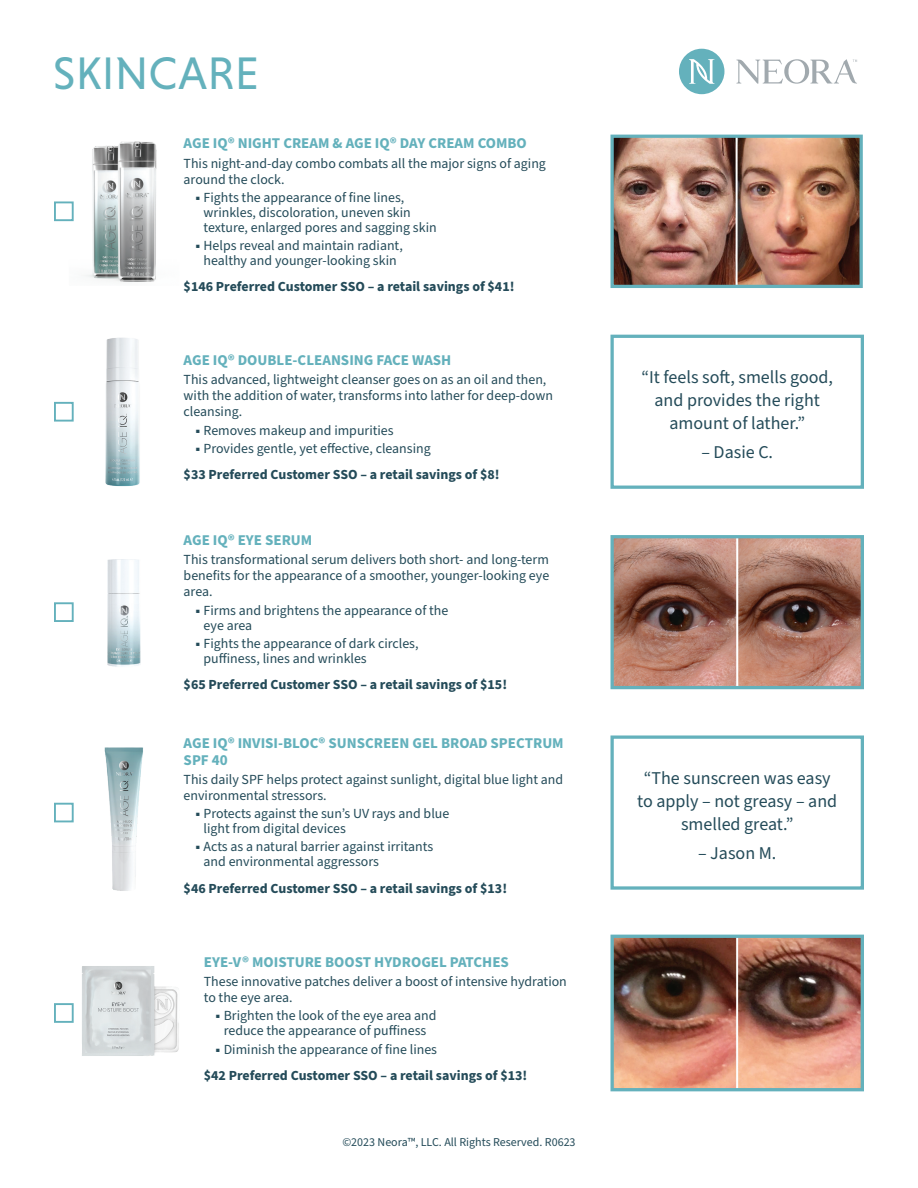
<style>
.page{position:relative;width:918px;height:1188px;background:#fff}
.page>*{position:absolute;margin:0;border:0;box-sizing:border-box;transform-origin:0 0}
.t1{font:46.35px "Niveau Grotesk";letter-spacing:.015em;color:#64b1bc}
.t2{font:18px/22.8px "Source Sans Pro";color:#244b59;text-align:center}
.t3{font:700 15px/17.1px "Source Sans Pro";color:#64b1bc}
.t4{font:13.95px/15px "Source Sans Pro";color:#244b59}
.t5{font:700 13.95px "Source Sans Pro";color:#244b59}
.t6{font:12px "Source Sans Pro";color:#244b59}
</style>
<div class="page">
<img style="left:68px;top:141px;width:89px;height:141px">
<img style="left:610px;top:134px;width:253px;height:154px">
<div style="left:54px;top:201px;width:20px;height:20px;border:2px solid #64b1bc"></div>
<svg style="left:610px;top:334px;width:254px;height:155px"></svg>
<div style="left:54px;top:402px;width:20px;height:20px;border:2px solid #64b1bc"></div>
<img style="left:105px;top:337px;width:35px;height:150px">
<svg style="left:610px;top:535px;width:254px;height:155px;background:#9c7568"></svg>
<div style="left:54px;top:602px;width:20px;height:20px;border:2px solid #64b1bc"></div>
<img style="left:107px;top:559px;width:34px;height:108px">
<svg style="left:610px;top:735px;width:254px;height:155px"></svg>
<div style="left:54px;top:803px;width:20px;height:19px;border:2px solid #64b1bc"></div>
<img style="left:104px;top:747px;width:39px;height:144px">
<img style="left:610px;top:934px;width:254px;height:158px">
<div style="left:54px;top:1003px;width:20px;height:20px;border:2px solid #64b1bc"></div>
<img style="left:82px;top:966px;width:97px;height:90px">
<svg style="left:736px;top:59px;width:121px;height:25px"></svg>
<div style="left:679px;top:49px;width:45px;height:45px;background:#64b1bc;border-radius:50%"></div>
<svg style="left:689px;top:59px;width:25px;height:25px"></svg>
<p class="t1" style="left:53px;top:47px;width:208px">SKINCARE</p>
<p class="t3" style="left:184px;top:135px;width:345px">AGE IQ® NIGHT CREAM &amp; AGE IQ® DAY CREAM COMBO</p>
<p class="t4" style="left:184px;top:155px;width:364px;line-height:16px">This night-and-day combo combats all the major signs of aging around the clock.</p>
<p class="t4" style="left:204px;top:190px;width:235px;text-indent:-8px">▪ Fights the appearance of fine lines, wrinkles, discoloration, uneven skin texture, enlarged pores and sagging skin</p>
<p class="t4" style="left:196px;top:238px;width:209px;text-align:center">▪ Helps reveal and maintain radiant, healthy and younger-looking skin</p>
<p class="t5" style="left:184px;top:277px;width:332px">$146 Preferred Customer SSO – a retail savings of $41!</p>
<p class="t3" style="left:184px;top:352px;width:269px">AGE IQ® DOUBLE-CLEANSING FACE WASH</p>
<p class="t4" style="left:184px;top:372px;width:371px;line-height:16px">This advanced, lightweight cleanser goes on as an oil and then, with the addition of water, transforms into lather for deep-down cleansing.</p>
<p class="t4" style="left:196px;top:423px;width:199px">▪ Removes makeup and impurities</p>
<p class="t4" style="left:196px;top:441px;width:236px">▪ Provides gentle, yet effective, cleansing</p>
<p class="t5" style="left:184px;top:465px;width:318px">$33 Preferred Customer SSO – a retail savings of $8!</p>
<p class="t3" style="left:184px;top:532px;width:130px">AGE IQ® EYE SERUM</p>
<p class="t4" style="left:184px;top:552px;width:367px;line-height:16px;text-align:justify">This transformational serum delivers both short- and long-term benefits for the appearance of a smoother, younger-looking eye area.</p>
<p class="t4" style="left:204px;top:603px;width:246px;text-indent:-8px">▪ Firms and brightens the appearance of the eye area</p>
<p class="t4" style="left:204px;top:636px;width:216px;text-indent:-8px">▪ Fights the appearance of dark circles, puffiness, lines and wrinkles</p>
<p class="t5" style="left:184px;top:675px;width:325px">$65 Preferred Customer SSO – a retail savings of $15!</p>
<p class="t3" style="left:184px;top:734px;width:382px">AGE IQ® INVISI-BLOC® SUNSCREEN GEL BROAD SPECTRUM<br>SPF 40</p>
<p class="t4" style="left:184px;top:772px;width:381px;line-height:16px">This daily SPF helps protect against sunlight, digital blue light and environmental stressors.</p>
<p class="t4" style="left:204px;top:806px;width:247px;text-indent:-8px">▪ Protects against the sun’s UV rays and blue light from digital devices</p>
<p class="t4" style="left:204px;top:840px;width:231px;text-indent:-8px">▪ Acts as a natural barrier against irritants and environmental aggressors</p>
<p class="t5" style="left:184px;top:879px;width:325px">$46 Preferred Customer SSO – a retail savings of $13!</p>
<p class="t3" style="left:204px;top:954px;width:307px">EYE-V® MOISTURE BOOST HYDROGEL PATCHES</p>
<p class="t4" style="left:204px;top:974px;width:365px;line-height:16px">These innovative patches deliver a boost of intensive hydration to the eye area.</p>
<p class="t4" style="left:216px;top:1009px;width:222px;text-align:center">▪ Brighten the look of the eye area and reduce the appearance of puffiness</p>
<p class="t4" style="left:216px;top:1042px;width:223px">▪ Diminish the appearance of fine lines</p>
<p class="t5" style="left:204px;top:1066px;width:325px">$42 Preferred Customer SSO – a retail savings of $13!</p>
<p class="t6" style="left:342px;top:1134px;width:235px">©2023 Neora™, LLC. All Rights Reserved. R0623</p>
<p class="t2" style="left:641px;top:367px;width:193px">“It feels soft, smells good, and provides the right amount of lather.”</p>
<p class="t2" style="left:701px;top:442px;width:73px">– Dasie C.</p>
<p class="t2" style="left:637px;top:767px;width:201px">“The sunscreen was easy to apply – not greasy – and smelled great.”</p>
<p class="t2" style="left:698px;top:843px;width:80px">– Jason M.</p>
</div>
